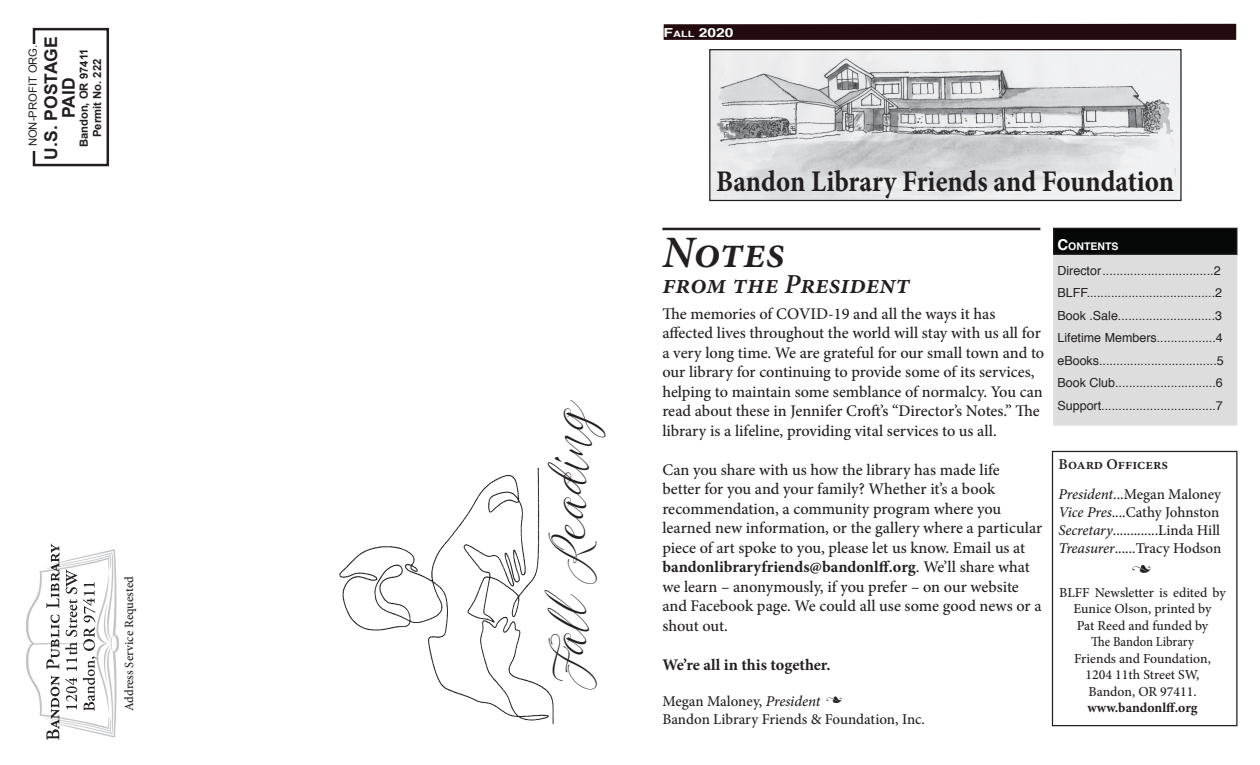
<style>
.page{position:relative;width:1260px;height:765px;background:#fff}
.page>*{position:absolute;margin:0;border:0;box-sizing:border-box;transform-origin:0 0}
.t1{font:45px "Lettuce";color:#231f20}
.t2{font:italic 600 45px "Minion Pro";letter-spacing:-.005em;color:#231f20}
.t3{font:700 30px "Minion Pro";color:#231f20;scale:.9 1}
.t4{font:italic 600 27.5px "Minion Pro";color:#231f20}
.t5{font:700 17.5px "Arial";color:#231f20}
.t6{font:500 16.25px/19.5px "Minion Pro";color:#231f20}
.t7{font:700 16.25px "Minion Pro";color:#231f20}
.t8{font:500 15px "Minion Pro";letter-spacing:-.005em;color:#231f20}
.t9{font:600 15px "Minion Pro";color:#231f20}
.t10{font:15px "Type Embellishments One Let Plain";color:#231f20}
.t11{font:500 13.75px/16.5px "Minion Pro";color:#231f20;text-align:center}
.t12{font:700 13.75px "Minion Pro";letter-spacing:.005em;color:#231f20}
.t13{font:500 13.75px "Minion Pro";color:#231f20;scale:.92 1}
.t14{font:12.5px "Helvetica";color:#231f20}
.t15{font:500 12.5px "Minion Pro";color:#231f20}
.t16{font:700 12.5px "Helvetica";color:#fff;scale:1.25 1}
.t17{font:12.5px "Type Embellishments One Let Plain";color:#231f20}
.t18{font:700 11.25px "Arial";color:#231f20}
.t19{font:11.25px "Arial";color:#231f20}
.t20{font:700 10.5px "Helvetica";color:#fff}
.s1{font-size:8.75px}
.s2{font-weight:700}
.s3{font-style:italic}
.s4{font-size:15px}
</style>
<div class="page">
<div style="left:1052px;top:451px;width:186px;height:275px;border:1px solid #231f20"></div>
<div style="left:1054px;top:255px;width:183px;height:170px;background:#ddd"></div>
<svg style="left:663px;top:23px;width:574px;height:17px;background:#311a1e"></svg>
<div style="left:1054px;top:228px;width:183px;height:26px;background:#060807"></div>
<div style="left:1053px;top:228px;width:185px;height:27px;border:1px solid #231f20"></div>
<div style="left:33px;top:28px;width:76px;height:138px;border:2px solid #231f20"></div>
<div style="left:25px;top:44px;width:18px;height:106px;background:#fff"></div>
<img style="left:711px;top:51px;width:469px;height:148px">
<div style="left:709px;top:49px;width:473px;height:152px;border:1px solid #231f20"></div>
<img style="left:26px;top:543px;width:93px;height:197px">
<hr style="left:662px;top:228px;width:378px;height:2px;background:#231f20">
<img style="left:339px;top:467px;width:215px;height:258px">
<p class="t19" style="left:26px;top:146px;width:103px;rotate:-90deg">NON-PROFIT ORG.</p>
<p class="t5" style="left:40px;top:160px;width:125px;rotate:-90deg">U.S. POSTAGE</p>
<p class="t18" style="left:76px;top:147px;width:100px;rotate:-90deg">Bandon, OR 97411</p>
<p class="t18" style="left:90px;top:137px;width:80px;rotate:-90deg">Permit No. 222</p>
<p class="t5" style="left:57px;top:118px;width:42px;rotate:-90deg">PAID</p>
<p class="t15" style="left:121px;top:711px;width:136px;rotate:-90deg">Address Service Requested</p>
<p class="t16" style="left:664px;top:22px;width:57px">F<span class="s1">ALL</span> 2020</p>
<p class="t1" style="left:541px;top:692px;width:306px;rotate:-90deg">Fall Reading</p>
<p class="t3" style="left:716px;top:160px;width:510px">Bandon Library Friends and Foundation</p>
<p class="t2" style="left:662px;top:221px;width:124px">Notes</p>
<p class="t4" style="left:662px;top:265px;width:249px">from the President</p>
<p class="t6" style="left:662px;top:304px;width:383px">The memories of COVID-19 and all the ways it has affected lives throughout the world will stay with us all for a very long time. We are grateful for our small town and to our library for continuing to provide some of its services, helping to maintain some semblance of normalcy. You can read about these in Jennifer Croft’s “Director’s Notes.” The library is a lifeline, providing vital services to us all.</p>
<p class="t6" style="left:662px;top:460px;width:381px">Can you share with us how the library has made life<br>better for you and your family? Whether it’s a book recommendation, a community program where you learned new information, or the gallery where a particular piece of art spoke to you, please let us know. Email us at <span class="s2">bandonlibraryfriends@bandonlff.org</span>. We’ll share what we learn – anonymously, if you prefer – on our website and Facebook page. We could all use some good news or a shout out.</p>
<p class="t7" style="left:662px;top:653px;width:170px">We’re all in this together.</p>
<p class="t8" style="left:662px;top:691px;width:160px">Megan Maloney, <span class="s3">President</span></p>
<p class="t8" style="left:662px;top:709px;width:264px">Bandon Library Friends &amp; Foundation, Inc.</p>
<p class="t17" style="left:826px;top:694px;width:18px">n</p>
<p class="t20" style="left:1058px;top:238px;width:63px"><span class="s4">C</span>ONTENTS</p>
<p class="t14" style="left:1058px;top:261px;width:165px">Director................................2</p>
<p class="t14" style="left:1058px;top:283px;width:166px">BLFF.....................................2</p>
<p class="t14" style="left:1058px;top:306px;width:166px">Book .Sale............................3</p>
<p class="t14" style="left:1058px;top:328px;width:167px">Lifetime Members.................4</p>
<p class="t14" style="left:1058px;top:351px;width:168px">eBooks..................................5</p>
<p class="t14" style="left:1058px;top:373px;width:167px">Book Club.............................6</p>
<p class="t14" style="left:1058px;top:396px;width:167px">Support.................................7</p>
<p class="t9" style="left:1058px;top:454px;width:111px">Board Officers</p>
<p class="t8" style="left:1058px;top:484px;width:164px"><span class="s3">President</span>...Megan Maloney</p>
<p class="t8" style="left:1058px;top:502px;width:162px"><span class="s3">Vice Pres</span>....Cathy Johnston</p>
<p class="t8" style="left:1058px;top:520px;width:163px"><span class="s3">Secretary</span>.............Linda Hill</p>
<p class="t8" style="left:1058px;top:538px;width:165px"><span class="s3">Treasurer</span>......Tracy Hodson</p>
<p class="t10" style="left:1132px;top:563px;width:21px">n</p>
<p class="t11" style="left:1059px;top:584px;width:168px">BLFF Newsletter is edited by<br>Eunice Olson, printed by</p>
<p class="t11" style="left:1077px;top:617px;width:133px">Pat Reed and funded by</p>
<p class="t13" style="left:1091px;top:632px;width:113px">The Bandon Library</p>
<p class="t11" style="left:1074px;top:650px;width:138px">Friends and Foundation,</p>
<p class="t11" style="left:1086px;top:667px;width:115px">1204 11th Street SW,</p>
<p class="t11" style="left:1088px;top:683px;width:110px">Bandon, OR 97411.</p>
<p class="t12" style="left:1087px;top:698px;width:112px">www.bandonlff.org</p>
</div>
